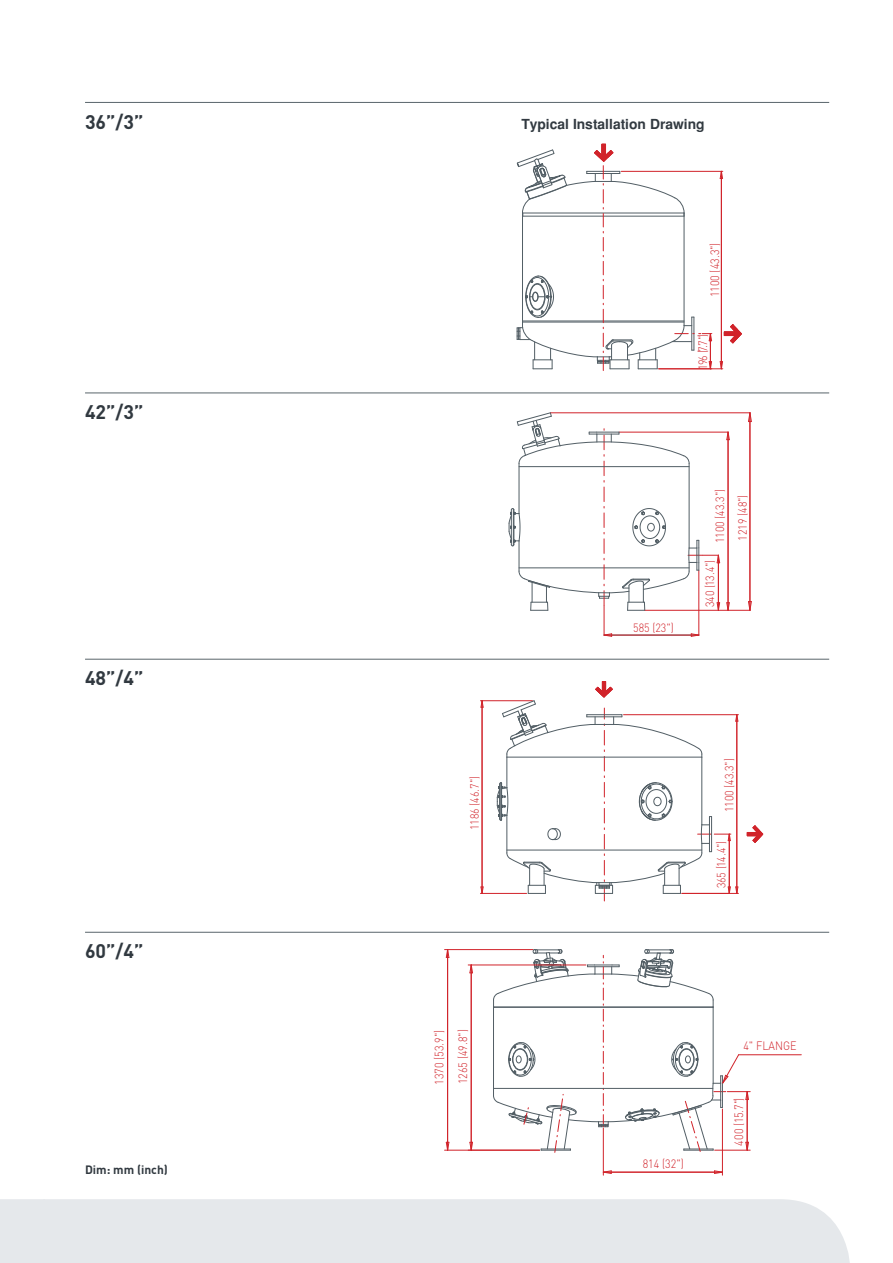
<style>
.page{position:relative;width:893px;height:1263px;background:#fff}
.page>*{position:absolute;margin:0;border:0;box-sizing:border-box;transform-origin:0 0}
.t1{font:700 19.5px "Win Soft Pro";color:#313940}
.t2{font:700 19.5px "DIN";color:#313940}
.t3{font:300 12px/23.5px "DIN";color:#d1232a;scale:.9 1}
.t4{font:700 12px "DIN";color:#313940}
.t5{font:300 11.85px "DIN";color:#d1232a;scale:.9 1}
</style>
<div class="page">
<div style="left:45px;top:1199px;width:805px;height:64px;background:#e5e8eb"></div>
<div style="left:0;top:1199px;width:45px;height:64px;background:#e5e8eb"></div>
<hr style="left:85px;top:102px;width:744px;height:1px;background:#59656b">
<hr style="left:85px;top:393px;width:744px;height:1px;background:#59656b">
<hr style="left:85px;top:659px;width:744px;height:1px;background:#59656b">
<hr style="left:85px;top:932px;width:744px;height:1px;background:#59656b">
<hr style="left:659px;top:368px;width:64px;height:1px;background:#d1232a">
<hr style="left:621px;top:171px;width:102px;height:1px;background:#d1232a">
<svg style="left:719px;top:361px;width:4px;height:8px"></svg>
<hr style="left:721px;top:171px;width:1px;height:198px;background:#d1232a">
<svg style="left:719px;top:171px;width:4px;height:8px"></svg>
<svg style="left:723px;top:324px;width:19px;height:20px"></svg>
<svg style="left:516px;top:143px;width:196px;height:228px"></svg>
<hr style="left:619px;top:432px;width:109px;height:1px;background:#d1232a">
<svg style="left:726px;top:602px;width:4px;height:8px"></svg>
<hr style="left:728px;top:432px;width:1px;height:178px;background:#d1232a">
<svg style="left:726px;top:431px;width:4px;height:9px"></svg>
<hr style="left:604px;top:605px;width:1px;height:30px;background:#d1232a">
<hr style="left:698px;top:570px;width:1px;height:65px;background:#d1232a">
<svg style="left:603px;top:633px;width:9px;height:4px"></svg>
<hr style="left:604px;top:635px;width:95px;height:1px;background:#d1232a">
<svg style="left:691px;top:633px;width:8px;height:4px"></svg>
<hr style="left:645px;top:610px;width:105px;height:1px;background:#d1232a">
<hr style="left:550px;top:412px;width:200px;height:1px;background:#d1232a">
<svg style="left:748px;top:601px;width:4px;height:10px"></svg>
<hr style="left:750px;top:413px;width:1px;height:197px;background:#d1232a">
<svg style="left:748px;top:412px;width:4px;height:10px"></svg>
<svg style="left:508px;top:412px;width:212px;height:199px"></svg>
<hr style="left:480px;top:893px;width:47px;height:1px;background:#d1232a">
<hr style="left:480px;top:700px;width:52px;height:1px;background:#d1232a">
<svg style="left:480px;top:886px;width:4px;height:8px"></svg>
<hr style="left:482px;top:701px;width:1px;height:192px;background:#d1232a">
<svg style="left:480px;top:700px;width:4px;height:8px"></svg>
<svg style="left:746px;top:825px;width:17px;height:18px"></svg>
<svg style="left:497px;top:681px;width:241px;height:220px"></svg>
<hr style="left:603px;top:1128px;width:1px;height:47px;background:#d1232a">
<hr style="left:722px;top:1109px;width:1px;height:66px;background:#d1232a">
<svg style="left:603px;top:1170px;width:9px;height:4px"></svg>
<hr style="left:603px;top:1172px;width:119px;height:1px;background:#d1232a">
<svg style="left:714px;top:1170px;width:9px;height:4px"></svg>
<hr style="left:739px;top:1054px;width:62px;height:1px;background:#d1232a">
<hr style="left:468px;top:965px;width:118px;height:1px;background:#d1232a">
<svg style="left:469px;top:1141px;width:4px;height:9px"></svg>
<hr style="left:471px;top:965px;width:1px;height:185px;background:#d1232a">
<svg style="left:469px;top:964px;width:4px;height:9px"></svg>
<hr style="left:445px;top:1150px;width:95px;height:1px;background:#d1232a">
<hr style="left:445px;top:949px;width:88px;height:1px;background:#d1232a">
<svg style="left:446px;top:1141px;width:4px;height:10px"></svg>
<hr style="left:447px;top:949px;width:1px;height:201px;background:#d1232a">
<svg style="left:446px;top:949px;width:4px;height:9px"></svg>
<svg style="left:493px;top:949px;width:257px;height:204px"></svg>
<h1 class="t2" style="left:85px;top:109px;width:60px">36”/3”</h1>
<h1 class="t2" style="left:85px;top:399px;width:60px">42”/3”</h1>
<h1 class="t2" style="left:85px;top:665px;width:60px">48”/4”</h1>
<h1 class="t2" style="left:85px;top:939px;width:60px">60”/4”</h1>
<p class="t4" style="left:85px;top:1161px;width:84px">Dim: mm (inch)</p>
<h1 class="t1" style="left:521px;top:109px;width:185px">Typical Installation Drawing</h1>
<p class="t3" style="left:703px;top:297px;width:63px;rotate:-90deg">1100 (43.3")</p>
<p class="t3" style="left:691px;top:370px;width:41px;rotate:-90deg">196 (7.7")</p>
<p class="t5" style="left:633px;top:620px;width:47px">585 (23")</p>
<p class="t5" style="left:713px;top:543px;width:62px;rotate:-90deg">1100 (43.3")</p>
<p class="t5" style="left:702px;top:607px;width:54px;rotate:-90deg">340 (13.4")</p>
<p class="t5" style="left:735px;top:541px;width:53px;rotate:-90deg">1219 (48")</p>
<p class="t5" style="left:467px;top:830px;width:62px;rotate:-90deg">1186 (46.7")</p>
<p class="t5" style="left:722px;top:812px;width:62px;rotate:-90deg">1100 (43.3")</p>
<p class="t5" style="left:714px;top:888px;width:54px;rotate:-90deg">365 (14.4")</p>
<p class="t3" style="left:427px;top:1085px;width:63px;rotate:-90deg">1370 (53.9")<br>1265 (49.8")</p>
<p class="t3" style="left:643px;top:1152px;width:47px">814 (32")</p>
<p class="t3" style="left:743px;top:1034px;width:60px">4" FLANGE</p>
<p class="t3" style="left:727px;top:1145px;width:55px;rotate:-90deg">400 (15.7")</p>
</div>
